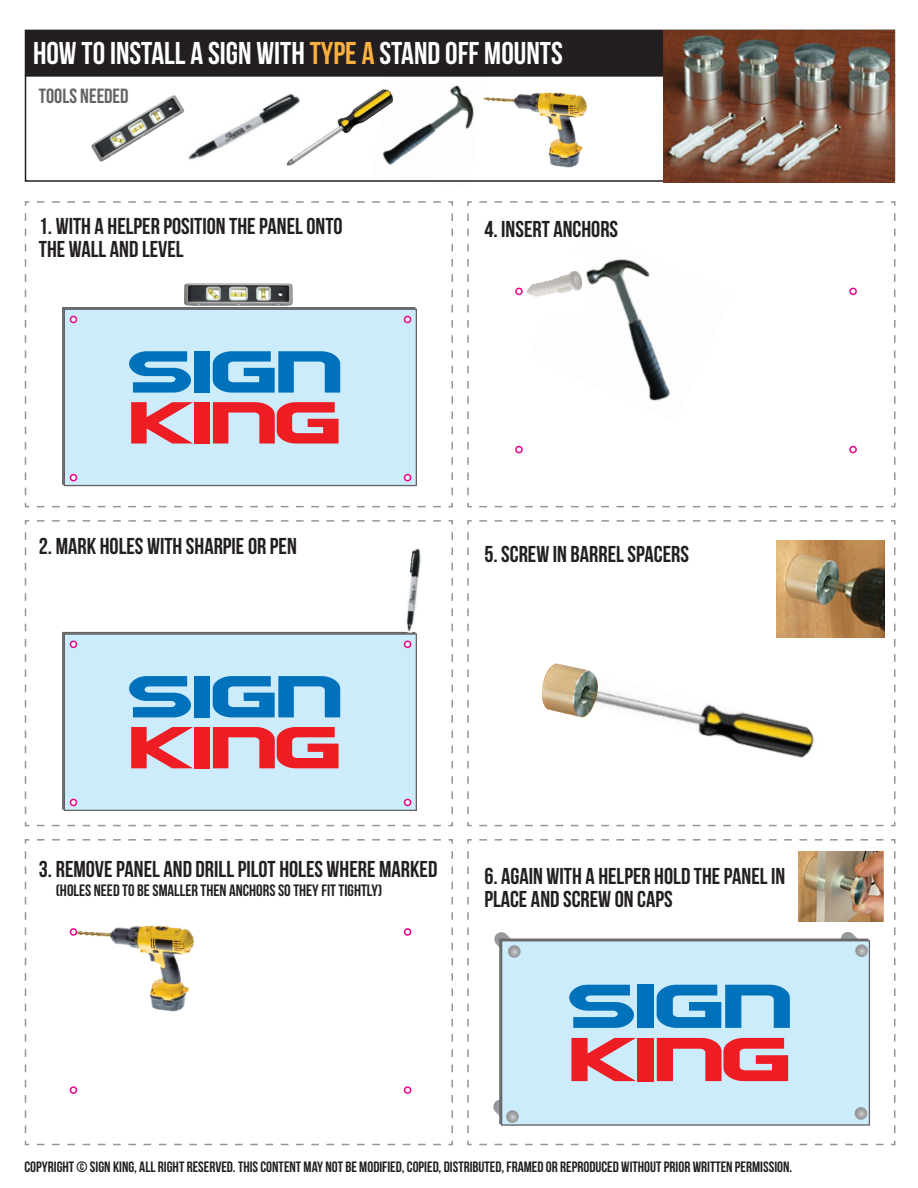
<style>
.page{position:relative;width:918px;height:1188px;background:#fff}
.page>*{position:absolute;margin:0;border:0;box-sizing:border-box;transform-origin:0 0}
.t1{font:31.5px "Bebas Neue";color:#fff}
.t2{font:22.95px/23px "Bebas Neue";color:#231f20}
.t3{font:20.55px "Bebas Neue";color:#636366}
.t4{font:16.5px "Bebas Neue";color:#231f20}
.t5{font:15px "Bebas Neue";color:#231f20}
.s1{color:#fbb03f}
</style>
<div class="page">
<img style="left:398px;top:85px;width:76px;height:75px">
<div style="left:25px;top:30px;width:870px;height:46px;background:#231f20"></div>
<img style="left:586px;top:259px;width:84px;height:142px">
<img style="left:71px;top:925px;width:123px;height:86px">
<div style="left:64px;top:309px;width:353px;height:177px;background:#ccecfb;border:1px solid #636366"></div>
<div style="left:70px;top:316px;width:6px;height:7px;background:#fff;border-radius:50%"></div>
<div style="left:70px;top:316px;width:7px;height:7px;border:2px solid #ed028c;border-radius:50%"></div>
<div style="left:70px;top:474px;width:7px;height:7px;border:2px solid #ed028c;border-radius:50%"></div>
<div style="left:405px;top:316px;width:6px;height:7px;background:#fff;border-radius:50%"></div>
<div style="left:404px;top:316px;width:7px;height:7px;border:2px solid #ed028c;border-radius:50%"></div>
<div style="left:404px;top:474px;width:7px;height:7px;border:2px solid #ed028c;border-radius:50%"></div>
<svg style="left:129px;top:351px;width:62px;height:42px"></svg>
<div style="left:194px;top:351px;width:16px;height:42px;background:#0072bc"></div>
<svg style="left:213px;top:351px;width:127px;height:42px"></svg>
<svg style="left:131px;top:402px;width:62px;height:42px"></svg>
<div style="left:194px;top:402px;width:16px;height:42px;background:#ee1d23"></div>
<svg style="left:213px;top:402px;width:126px;height:42px"></svg>
<div style="left:64px;top:633px;width:353px;height:178px;background:#ccecfb;border:1px solid #636366"></div>
<div style="left:70px;top:641px;width:7px;height:7px;border:2px solid #ed028c;border-radius:50%"></div>
<div style="left:70px;top:799px;width:6px;height:7px;background:#fff;border-radius:50%"></div>
<div style="left:70px;top:799px;width:7px;height:7px;border:2px solid #ed028c;border-radius:50%"></div>
<div style="left:404px;top:641px;width:7px;height:7px;border:2px solid #ed028c;border-radius:50%"></div>
<div style="left:405px;top:799px;width:6px;height:7px;background:#fff;border-radius:50%"></div>
<div style="left:404px;top:799px;width:7px;height:7px;border:2px solid #ed028c;border-radius:50%"></div>
<svg style="left:129px;top:676px;width:62px;height:41px"></svg>
<div style="left:194px;top:676px;width:16px;height:41px;background:#0072bc"></div>
<svg style="left:213px;top:676px;width:127px;height:41px"></svg>
<svg style="left:131px;top:727px;width:62px;height:41px"></svg>
<div style="left:194px;top:727px;width:16px;height:41px;background:#ee1d23"></div>
<svg style="left:213px;top:727px;width:126px;height:41px"></svg>
<div style="left:501px;top:940px;width:369px;height:186px;background:#ccecfb;border:1px solid #636366"></div>
<svg style="left:494px;top:932px;width:27px;height:27px"></svg>
<svg style="left:840px;top:932px;width:28px;height:25px"></svg>
<svg style="left:493px;top:1100px;width:27px;height:26px"></svg>
<svg style="left:855px;top:1107px;width:12px;height:13px"></svg>
<svg style="left:569px;top:985px;width:65px;height:43px"></svg>
<div style="left:637px;top:985px;width:16px;height:43px;background:#0072bc"></div>
<svg style="left:657px;top:985px;width:133px;height:43px"></svg>
<svg style="left:571px;top:1038px;width:65px;height:43px"></svg>
<div style="left:637px;top:1038px;width:17px;height:43px;background:#ee1d23"></div>
<svg style="left:657px;top:1038px;width:131px;height:43px"></svg>
<img style="left:185px;top:283px;width:108px;height:22px">
<img style="left:70px;top:73px;width:109px;height:89px">
<img style="left:179px;top:73px;width:129px;height:87px">
<img style="left:403px;top:548px;width:18px;height:85px">
<div style="left:70px;top:928px;width:7px;height:8px;border:2px solid #ed028c;border-radius:50%"></div>
<div style="left:70px;top:1086px;width:7px;height:8px;border:2px solid #ed028c;border-radius:50%"></div>
<div style="left:404px;top:928px;width:7px;height:8px;border:2px solid #ed028c;border-radius:50%"></div>
<div style="left:404px;top:1086px;width:7px;height:8px;border:2px solid #ed028c;border-radius:50%"></div>
<div style="left:515px;top:288px;width:8px;height:7px;border:2px solid #ed028c;border-radius:50%"></div>
<div style="left:515px;top:446px;width:8px;height:7px;border:2px solid #ed028c;border-radius:50%"></div>
<div style="left:849px;top:288px;width:8px;height:7px;border:2px solid #ed028c;border-radius:50%"></div>
<div style="left:849px;top:446px;width:8px;height:7px;border:2px solid #ed028c;border-radius:50%"></div>
<div style="left:25px;top:75px;width:870px;height:107px;border:2px solid #231f20"></div>
<img style="left:279px;top:77px;width:119px;height:103px">
<img style="left:603px;top:692px;width:212px;height:174px">
<img style="left:483px;top:92px;width:104px;height:76px">
<svg style="left:24px;top:502px;width:417px;height:6px"></svg>
<svg style="left:24px;top:201px;width:6px;height:294px"></svg>
<svg style="left:37px;top:201px;width:416px;height:5px"></svg>
<svg style="left:448px;top:213px;width:5px;height:295px"></svg>
<svg style="left:24px;top:821px;width:417px;height:6px"></svg>
<svg style="left:24px;top:520px;width:6px;height:294px"></svg>
<svg style="left:37px;top:520px;width:416px;height:5px"></svg>
<svg style="left:448px;top:532px;width:5px;height:295px"></svg>
<svg style="left:24px;top:1140px;width:417px;height:6px"></svg>
<svg style="left:24px;top:839px;width:6px;height:294px"></svg>
<svg style="left:37px;top:839px;width:416px;height:5px"></svg>
<svg style="left:448px;top:851px;width:5px;height:295px"></svg>
<svg style="left:467px;top:503px;width:416px;height:5px"></svg>
<svg style="left:467px;top:201px;width:5px;height:294px"></svg>
<svg style="left:479px;top:201px;width:417px;height:5px"></svg>
<svg style="left:891px;top:213px;width:5px;height:295px"></svg>
<svg style="left:467px;top:820px;width:416px;height:7px"></svg>
<svg style="left:467px;top:520px;width:5px;height:294px"></svg>
<svg style="left:479px;top:520px;width:417px;height:5px"></svg>
<svg style="left:891px;top:532px;width:5px;height:295px"></svg>
<svg style="left:467px;top:1140px;width:416px;height:6px"></svg>
<svg style="left:467px;top:839px;width:5px;height:294px"></svg>
<svg style="left:479px;top:838px;width:417px;height:7px"></svg>
<svg style="left:891px;top:851px;width:5px;height:295px"></svg>
<img style="left:527px;top:271px;width:56px;height:26px">
<img style="left:776px;top:540px;width:108px;height:98px">
<img style="left:541px;top:663px;width:62px;height:55px">
<img style="left:799px;top:851px;width:84px;height:71px">
<img style="left:663px;top:30px;width:231px;height:152px">
<h1 class="t1" style="left:33px;top:36px;width:531px">HOW TO INSTALL A SIGN WITH <span class="s1">TYPE A</span> STAND OFF MOUNTS</h1>
<p class="t3" style="left:39px;top:85px;width:91px">TOOLS NEEDED</p>
<p class="t2" style="left:39px;top:214px;width:305px">1. WITH A HELPER POSITION THE PANEL ONTO<br>THE WALL AND LEVEL</p>
<p class="t2" style="left:39px;top:534px;width:259px">2. MARK HOLES WITH SHARPIE OR PEN</p>
<p class="t2" style="left:484px;top:217px;width:135px">4. INSERT ANCHORS</p>
<p class="t2" style="left:484px;top:542px;width:206px">5. SCREW IN BARREL SPACERS</p>
<p class="t2" style="left:39px;top:858px;width:400px">3. REMOVE PANEL AND DRILL PILOT HOLES WHERE MARKED</p>
<p class="t4" style="left:56px;top:881px;width:328px">(HOLES NEED TO BE SMALLER THEN ANCHORS SO THEY FIT TIGHTLY)</p>
<p class="t2" style="left:484px;top:865px;width:303px">6. AGAIN WITH A HELPER HOLD THE PANEL IN<br>PLACE AND SCREW ON CAPS</p>
<p class="t5" style="left:25px;top:1158px;width:769px">COPYRIGHT © SIGN KING, ALL RIGHT RESERVED. THIS CONTENT MAY NOT BE MODIFIED, COPIED, DISTRIBUTED, FRAMED OR REPRODUCED WITHOUT PRIOR WRITTEN PERMISSION.</p>
</div>
